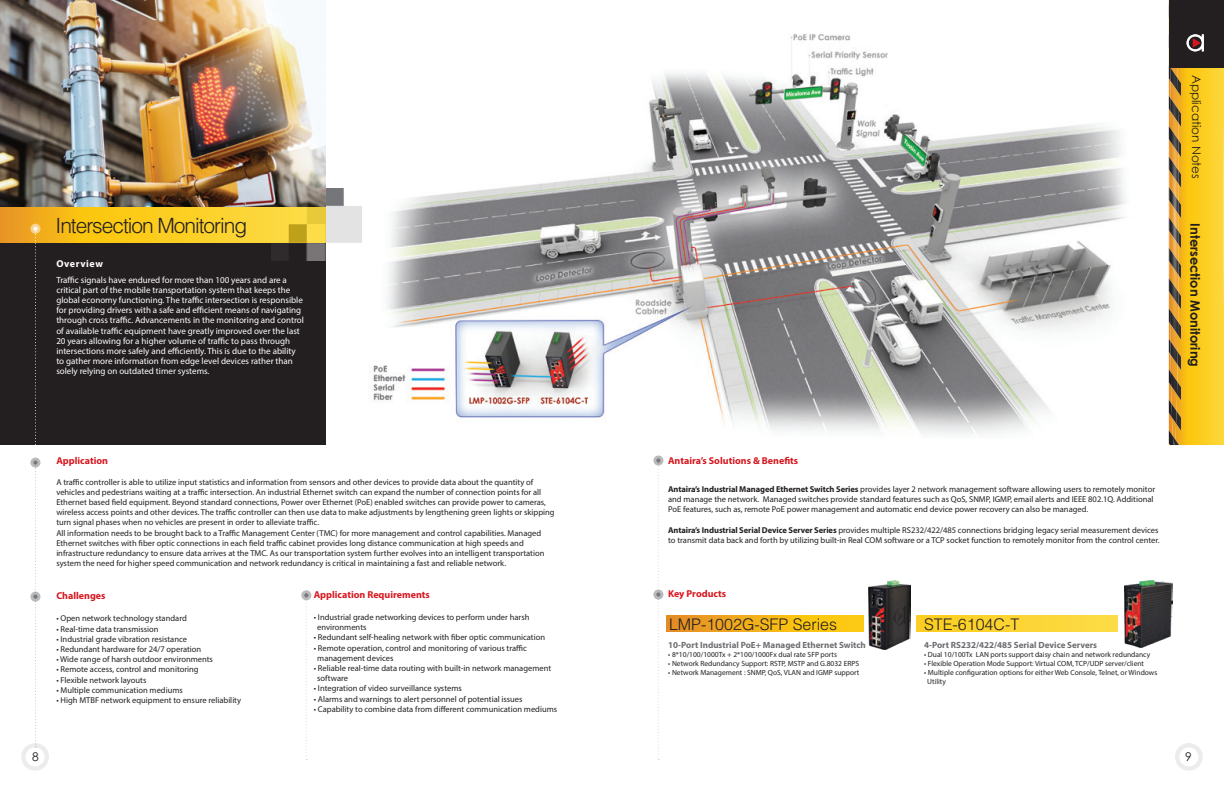
<style>
.page{position:relative;width:1224px;height:792px;background:#fff}
.page>*{position:absolute;margin:0;border:0;box-sizing:border-box;transform-origin:0 0}
.t1{font:300 21px "Helvetica LT Std";letter-spacing:-.05em;color:#231f20}
.t2{font:300 16px "Helvetica LT Std";color:#231f20}
.t3{font:700 13px "Century Gothic";color:#231f20}
.t4{font:12px "Century Gothic";color:#231f20}
.t5{font:700 10px "Myriad Pro";color:#d7171f}
.t6{font:700 10px "Myriad Pro";letter-spacing:.06em;color:#fff}
.t7{font:9px/10.2px "Myriad Pro";color:#fff}
.t8{font:700 9px "Myriad Pro";color:#6c6d70}
.t9{font:8.5px/10.2px "Myriad Pro";color:#231f20}
.t10{font:7.5px "Myriad Pro";color:#231f20}
.s1{font-weight:700}
</style>
<div class="page">
<svg style="left:1175px;top:743px;width:28px;height:28px"></svg>
<div style="left:0;top:243px;width:325px;height:202px;background:#231f20"></div>
<svg style="left:0;top:207px;width:271px;height:36px;background:#f8c421"></svg>
<svg style="left:305px;top:600px;width:3px;height:160px"></svg>
<svg style="left:301px;top:590px;width:10px;height:10px"></svg>
<svg style="left:33px;top:233px;width:5px;height:212px"></svg>
<svg style="left:30px;top:224px;width:10px;height:10px"></svg>
<svg style="left:21px;top:461px;width:28px;height:310px"></svg>
<svg style="left:30px;top:458px;width:10px;height:10px"></svg>
<svg style="left:653px;top:590px;width:10px;height:10px"></svg>
<svg style="left:656px;top:466px;width:4px;height:294px"></svg>
<svg style="left:653px;top:455px;width:10px;height:11px"></svg>
<img style="left:271px;top:188px;width:90px;height:73px">
<img style="left:373px;top:33px;width:753px;height:402px">
<img style="left:0;top:0;width:325px;height:207px">
<svg style="left:666px;top:615px;width:452px;height:17px;background:#f7c326"></svg>
<div style="left:864px;top:565px;width:52px;height:83px;background:#fff"></div>
<img style="left:1124px;top:581px;width:48px;height:66px">
<svg style="left:1169px;top:0;width:55px;height:445px;background:#caa327"></svg>
<img style="left:869px;top:580px;width:42px;height:69px">
<p class="t1" style="left:56px;top:212px;width:193px">Intersection Monitoring</p>
<p class="t6" style="left:56px;top:257px;width:48px">Overview</p>
<p class="t7" style="left:56px;top:274px;width:249px">Traffic signals have endured for more than 100 years and are a critical part of the mobile transportation system that keeps the global economy functioning. The traffic intersection is responsible for providing drivers with a safe and efficient means of navigating through cross traffic. Advancements in the monitoring and control of available traffic equipment have greatly improved over the last 20 years allowing for a higher volume of traffic to pass through intersections more safely and efficiently. This is due to the ability to gather more information from edge level devices rather than solely relying on outdated timer systems.</p>
<p class="t5" style="left:56px;top:454px;width:53px">Application</p>
<p class="t9" style="left:56px;top:477px;width:500px">A traffic controller is able to utilize input statistics and information from sensors and other devices to provide data about the quantity of vehicles and pedestrians waiting at a traffic intersection. An industrial Ethernet switch can expand the number of connection points for all Ethernet based field equipment. Beyond standard connections, Power over Ethernet (PoE) enabled switches can provide power to cameras, wireless access points and other devices. The traffic controller can then use data to make adjustments by lengthening green lights or skipping turn signal phases when no vehicles are present in order to alleviate traffic.</p>
<p class="t9" style="left:56px;top:528px;width:490px">All information needs to be brought back to a Traffic Management Center (TMC) for more management and control capabilities. Managed Ethernet switches with fiber optic connections in each field traffic cabinet provides long distance communication at high speeds and infrastructure redundancy to ensure data arrives at the TMC. As our transportation system further evolves into an intelligent transportation system the need for higher speed communication and network redundancy is critical in maintaining a fast and reliable network.</p>
<p class="t5" style="left:56px;top:589px;width:51px">Challenges</p>
<p class="t9" style="left:56px;top:613px;width:132px">• Open network technology standard</p>
<p class="t9" style="left:56px;top:624px;width:104px">• Real-time data transmission</p>
<p class="t9" style="left:56px;top:634px;width:132px">• Industrial grade vibration resistance</p>
<p class="t9" style="left:56px;top:644px;width:146px">• Redundant hardware for 24/7 operation</p>
<p class="t9" style="left:56px;top:654px;width:158px">• Wide range of harsh outdoor environments</p>
<p class="t9" style="left:56px;top:664px;width:144px">• Remote access, control and monitoring</p>
<p class="t9" style="left:56px;top:675px;width:92px">• Flexible network layouts</p>
<p class="t9" style="left:56px;top:685px;width:128px">• Multiple communication mediums</p>
<p class="t9" style="left:56px;top:695px;width:186px">• High MTBF network equipment to ensure reliability</p>
<p class="t5" style="left:314px;top:588px;width:118px">Application Requirements</p>
<p class="t9" style="left:314px;top:612px;width:217px">• Industrial grade networking devices to perform under harsh</p>
<p class="t9" style="left:317px;top:622px;width:51px">environments</p>
<p class="t9" style="left:314px;top:632px;width:233px">• Redundant self-healing network with fiber optic communication</p>
<p class="t9" style="left:314px;top:642px;width:215px">• Remote operation, control and monitoring of various traffic</p>
<p class="t9" style="left:317px;top:653px;width:78px">management devices</p>
<p class="t9" style="left:314px;top:663px;width:239px">• Reliable real-time data routing with built-in network management</p>
<p class="t9" style="left:317px;top:673px;width:32px">software</p>
<p class="t9" style="left:314px;top:683px;width:150px">• Integration of video surveillance systems</p>
<p class="t9" style="left:314px;top:693px;width:210px">• Alarms and warnings to alert personnel of potential issues</p>
<p class="t9" style="left:314px;top:704px;width:245px">• Capability to combine data from different communication mediums</p>
<h3 class="t4" style="left:1205px;top:75px;width:106px;rotate:90deg">Application Notes</h3>
<p class="t3" style="left:1205px;top:223px;width:145px;rotate:90deg">Intersection Monitoring</p>
<p class="t5" style="left:668px;top:454px;width:132px">Antaira’s Solutions &amp; Benefits</p>
<p class="t9" style="left:668px;top:484px;width:489px"><span class="s1">Antaira’s Industrial Managed Ethernet Switch Series</span> provides layer 2 network management software allowing users to remotely monitor and manage the network. Managed switches provide standard features such as QoS, SNMP, IGMP, email alerts and IEEE 802.1Q. Additional<br>PoE features, such as, remote PoE power management and automatic end device power recovery can also be managed.</p>
<p class="t9" style="left:668px;top:525px;width:493px"><span class="s1">Antaira’s Industrial Serial Device Server Series</span> provides multiple RS232/422/485 connections bridging legacy serial measurement devices to transmit data back and forth by utilizing built-in Real COM software or a TCP socket function to remotely monitor from the control center.</p>
<p class="t5" style="left:668px;top:587px;width:60px">Key Products</p>
<p class="t2" style="left:669px;top:614px;width:170px">LMP-1002G-SFP Series</p>
<p class="t2" style="left:924px;top:614px;width:97px">STE-6104C-T</p>
<p class="t8" style="left:668px;top:639px;width:199px">10-Port Industrial PoE+ Managed Ethernet Switch</p>
<p class="t10" style="left:668px;top:650px;width:170px">• 8*10/100/1000Tx + 2*100/1000Fx dual rate SFP ports</p>
<p class="t10" style="left:668px;top:659px;width:192px">• Network Redundancy Support: RSTP, MSTP and G.8032 ERPS</p>
<p class="t10" style="left:668px;top:668px;width:193px">• Network Management : SNMP, QoS, VLAN and IGMP support</p>
<p class="t8" style="left:924px;top:639px;width:175px">4-Port RS232/422/485 Serial Device Servers</p>
<p class="t10" style="left:924px;top:650px;width:228px">• Dual 10/100Tx LAN ports support daisy chain and network redundancy</p>
<p class="t10" style="left:924px;top:659px;width:221px">• Flexible Operation Mode Support: Virtual COM, TCP/UDP server/client</p>
<p class="t10" style="left:924px;top:668px;width:235px">• Multiple configuration options for either Web Console, Telnet, or Windows</p>
<p class="t10" style="left:927px;top:677px;width:20px">Utility</p>
<h3 class="t4" style="left:32px;top:748px;width:8px">8</h3>
<h3 class="t4" style="left:1185px;top:748px;width:8px">9</h3>
</div>
